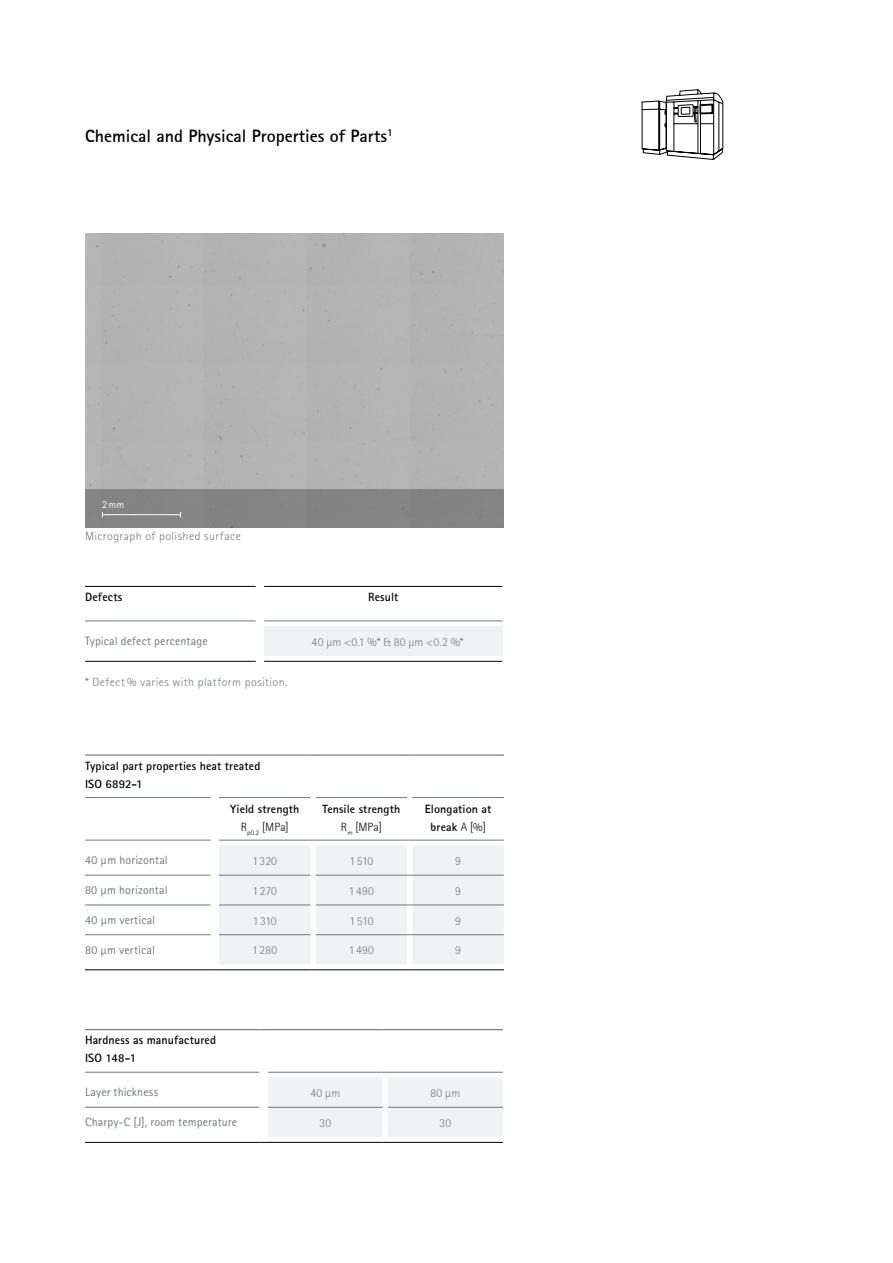
<style>
.page{position:relative;width:893px;height:1263px;background:#fff}
.page>*{position:absolute;margin:0;border:0;box-sizing:border-box;transform-origin:0 0}
.t1{font:700 18px "Rotis San Ser T";color:#000}
.t2{font:12px "Rotis San Ser T Ligh";letter-spacing:.035em;color:#717879}
.t3{font:12px "Rotis Sans Serif Pro";letter-spacing:.01em;color:#717879}
.t4{font:700 12px/18px "Rotis Sans Serif Pro";letter-spacing:.01em;color:#000}
.t5{font:700 12px/18px "Rotis San Ser T";letter-spacing:.01em;color:#000;text-align:center}
.t6{font:12px "Rotis San Ser T Ligh";letter-spacing:.01em;color:#000}
.t7{font:10.5px "Rotis San Ser T";color:#fff}
.s1{font-family:"Rotis San Ser T Ligh";font-weight:400}
</style>
<div class="page">
<svg style="left:85px;top:620px;width:417px;height:1px"></svg>
<div style="left:264px;top:626px;width:238px;height:30px;background:#f1f2f3"></div>
<hr style="left:85px;top:661px;width:171px;height:1px;background:#000">
<hr style="left:264px;top:661px;width:238px;height:1px;background:#000">
<hr style="left:85px;top:586px;width:171px;height:1px;background:#000">
<hr style="left:264px;top:586px;width:238px;height:1px;background:#000">
<hr style="left:85px;top:621px;width:171px;height:1px;background:#717879">
<hr style="left:264px;top:621px;width:238px;height:1px;background:#717879">
<svg style="left:642px;top:90px;width:81px;height:70px"></svg>
<div style="left:85px;top:489px;width:418px;height:38px;background:#848485"></div>
<hr style="left:102px;top:514px;width:78px;height:1px;background:#fff">
<svg style="left:85px;top:797px;width:419px;height:139px"></svg>
<hr style="left:85px;top:755px;width:125px;height:1px;background:#5d5d5f">
<hr style="left:219px;top:755px;width:91px;height:1px;background:#5d5d5f">
<hr style="left:85px;top:969px;width:125px;height:1px;background:#000">
<hr style="left:316px;top:755px;width:91px;height:1px;background:#5d5d5f">
<hr style="left:412px;top:755px;width:92px;height:1px;background:#5d5d5f">
<hr style="left:85px;top:797px;width:125px;height:1px;background:#717879">
<hr style="left:219px;top:797px;width:91px;height:1px;background:#717879">
<hr style="left:316px;top:797px;width:91px;height:1px;background:#717879">
<hr style="left:412px;top:797px;width:92px;height:1px;background:#717879">
<hr style="left:85px;top:840px;width:125px;height:1px;background:#717879">
<hr style="left:85px;top:875px;width:125px;height:1px;background:#717879">
<hr style="left:85px;top:905px;width:125px;height:1px;background:#717879">
<hr style="left:85px;top:934px;width:125px;height:1px;background:#717879">
<svg style="left:210px;top:840px;width:294px;height:130px"></svg>
<hr style="left:412px;top:875px;width:92px;height:1px;background:#717879">
<hr style="left:412px;top:905px;width:92px;height:1px;background:#717879">
<hr style="left:412px;top:934px;width:92px;height:1px;background:#717879">
<svg style="left:85px;top:1030px;width:418px;height:112px"></svg>
<hr style="left:85px;top:1029px;width:174px;height:1px;background:#5d5d5f">
<hr style="left:268px;top:1029px;width:115px;height:1px;background:#5d5d5f">
<hr style="left:85px;top:1142px;width:174px;height:1px;background:#000">
<hr style="left:388px;top:1029px;width:115px;height:1px;background:#5d5d5f">
<hr style="left:85px;top:1107px;width:174px;height:1px;background:#717879">
<hr style="left:85px;top:1072px;width:174px;height:1px;background:#717879">
<svg style="left:259px;top:1072px;width:244px;height:71px"></svg>
<hr style="left:388px;top:1072px;width:115px;height:1px;background:#717879">
<h1 class="t1" style="left:85px;top:124px;width:309px">Chemical and Physical Properties of Parts<sup>1</sup></h1>
<p class="t7" style="left:102px;top:498px;width:24px">2mm</p>
<p class="t2" style="left:85px;top:529px;width:157px">Micrograph of polished surface</p>
<p class="t4" style="left:85px;top:588px;width:39px">Defects</p>
<p class="t4" style="left:368px;top:588px;width:32px">Result</p>
<p class="t3" style="left:85px;top:634px;width:124px">Typical defect percentage</p>
<p class="t2" style="left:311px;top:635px;width:154px">40 µm &lt;0.1 %* &amp; 80 µm &lt;0.2 %*</p>
<p class="t2" style="left:85px;top:675px;width:204px">* Defect % varies with platform position.</p>
<p class="t4" style="left:85px;top:756px;width:177px">Typical part properties heat treated<br>ISO 6892-1</p>
<p class="t5" style="left:230px;top:800px;width:71px">Yield strength</p>
<p class="t6" style="left:241px;top:820px;width:49px">R<sub>p0.2</sub> [MPa]</p>
<p class="t5" style="left:323px;top:800px;width:79px">Tensile strength</p>
<p class="t6" style="left:341px;top:820px;width:43px">R<sub>m</sub> [MPa]</p>
<p class="t5" style="left:425px;top:800px;width:68px">Elongation at break <span class="s1">A [%]</span></p>
<p class="t3" style="left:85px;top:853px;width:84px">40 µm horizontal</p>
<p class="t2" style="left:252px;top:854px;width:26px">1 320</p>
<p class="t2" style="left:349px;top:854px;width:25px">1 510</p>
<p class="t2" style="left:455px;top:854px;width:7px">9</p>
<p class="t3" style="left:85px;top:883px;width:84px">80 µm horizontal</p>
<p class="t2" style="left:252px;top:884px;width:26px">1 270</p>
<p class="t2" style="left:349px;top:884px;width:27px">1490</p>
<p class="t2" style="left:455px;top:884px;width:7px">9</p>
<p class="t3" style="left:85px;top:913px;width:72px">40 µm vertical</p>
<p class="t2" style="left:253px;top:913px;width:25px">1 310</p>
<p class="t2" style="left:349px;top:913px;width:25px">1 510</p>
<p class="t2" style="left:455px;top:913px;width:7px">9</p>
<p class="t3" style="left:85px;top:943px;width:71px">80 µm vertical</p>
<p class="t2" style="left:252px;top:943px;width:26px">1280</p>
<p class="t2" style="left:349px;top:943px;width:27px">1490</p>
<p class="t2" style="left:455px;top:943px;width:7px">9</p>
<p class="t4" style="left:85px;top:1031px;width:133px">Hardness as manufactured<br>ISO 148-1</p>
<p class="t3" style="left:85px;top:1085px;width:75px">Layer thickness</p>
<p class="t2" style="left:310px;top:1086px;width:31px">40 µm</p>
<p class="t2" style="left:431px;top:1086px;width:31px">80 µm</p>
<p class="t3" style="left:85px;top:1115px;width:154px">Charpy-C [J], room temperature</p>
<p class="t2" style="left:319px;top:1116px;width:13px">30</p>
<p class="t2" style="left:440px;top:1116px;width:13px">30</p>
</div>
